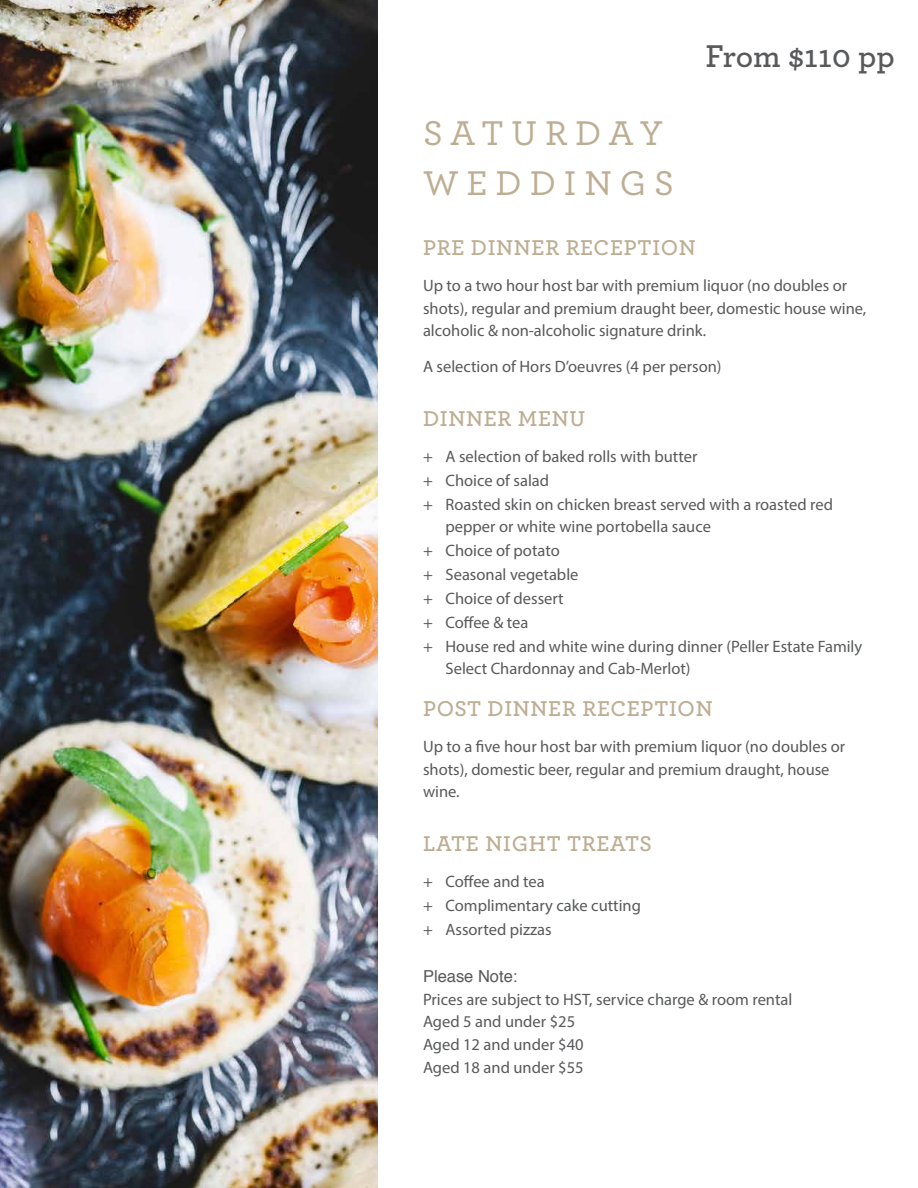
<style>
.page{position:relative;width:918px;height:1188px;background:#fff}
.page>*{position:absolute;margin:0;border:0;box-sizing:border-box;transform-origin:0 0}
.t1{font:500 36px/49.5px "Archer Pro";letter-spacing:.22em;color:#bdad92}
.t2{font:600 33px "Archer Pro";color:#58595b}
.t3{font:600 22.5px "Archer Pro";letter-spacing:.03em;color:#bdad92}
.t4{font:16.5px/22.5px "Myriad Pro";color:#58595b}
.t5{font:16.5px "Helvetica";color:#58595b}
</style>
<div class="page">
<img style="left:0;top:0;width:378px;height:1188px">
<h1 class="t1" style="left:423px;top:106px;width:252px">SATURDAY<br>WEDDINGS</h1>
<h2 class="t2" style="left:706px;top:32px;width:191px">From $110 pp</h2>
<h3 class="t3" style="left:423px;top:231px;width:274px">PRE DINNER RECEPTION</h3>
<p class="t4" style="left:423px;top:274px;width:445px">Up to a two hour host bar with premium liquor (no doubles or shots), regular and premium draught beer, domestic house wine, alcoholic &amp; non-alcoholic signature drink.</p>
<p class="t4" style="left:423px;top:355px;width:300px">A selection of Hors D’oeuvres (4 per person)</p>
<h3 class="t3" style="left:423px;top:402px;width:164px">DINNER MENU</h3>
<p class="t4" style="left:423px;top:445px;width:276px">+ A selection of baked rolls with butter</p>
<p class="t4" style="left:423px;top:469px;width:128px">+ Choice of salad</p>
<p class="t4" style="left:423px;top:493px;width:412px">+ Roasted skin on chicken breast served with a roasted red</p>
<p class="t4" style="left:446px;top:515px;width:267px">pepper or white wine portobella sauce</p>
<p class="t4" style="left:423px;top:539px;width:138px">+ Choice of potato</p>
<p class="t4" style="left:423px;top:563px;width:157px">+ Seasonal vegetable</p>
<p class="t4" style="left:423px;top:587px;width:142px">+ Choice of dessert</p>
<p class="t4" style="left:423px;top:611px;width:107px">+ Coffee &amp; tea</p>
<p class="t4" style="left:423px;top:635px;width:441px">+ House red and white wine during dinner (Peller Estate Family</p>
<p class="t4" style="left:446px;top:657px;width:247px">Select Chardonnay and Cab-Merlot)</p>
<h3 class="t3" style="left:423px;top:692px;width:291px">POST DINNER RECEPTION</h3>
<p class="t4" style="left:423px;top:735px;width:424px">Up to a five hour host bar with premium liquor (no doubles or shots), domestic beer, regular and premium draught, house wine.</p>
<h3 class="t3" style="left:423px;top:827px;width:230px">LATE NIGHT TREATS</h3>
<p class="t4" style="left:423px;top:869px;width:219px;line-height:23.9px">+ Coffee and tea<br>+ Complimentary cake cutting + Assorted pizzas</p>
<p class="t5" style="left:423px;top:964px;width:96px">Please Note:</p>
<p class="t4" style="left:423px;top:988px;width:371px">Prices are subject to HST, service charge &amp; room rental<br>Aged 5 and under $25<br>Aged 12 and under $40<br>Aged 18 and under $55</p>
</div>
